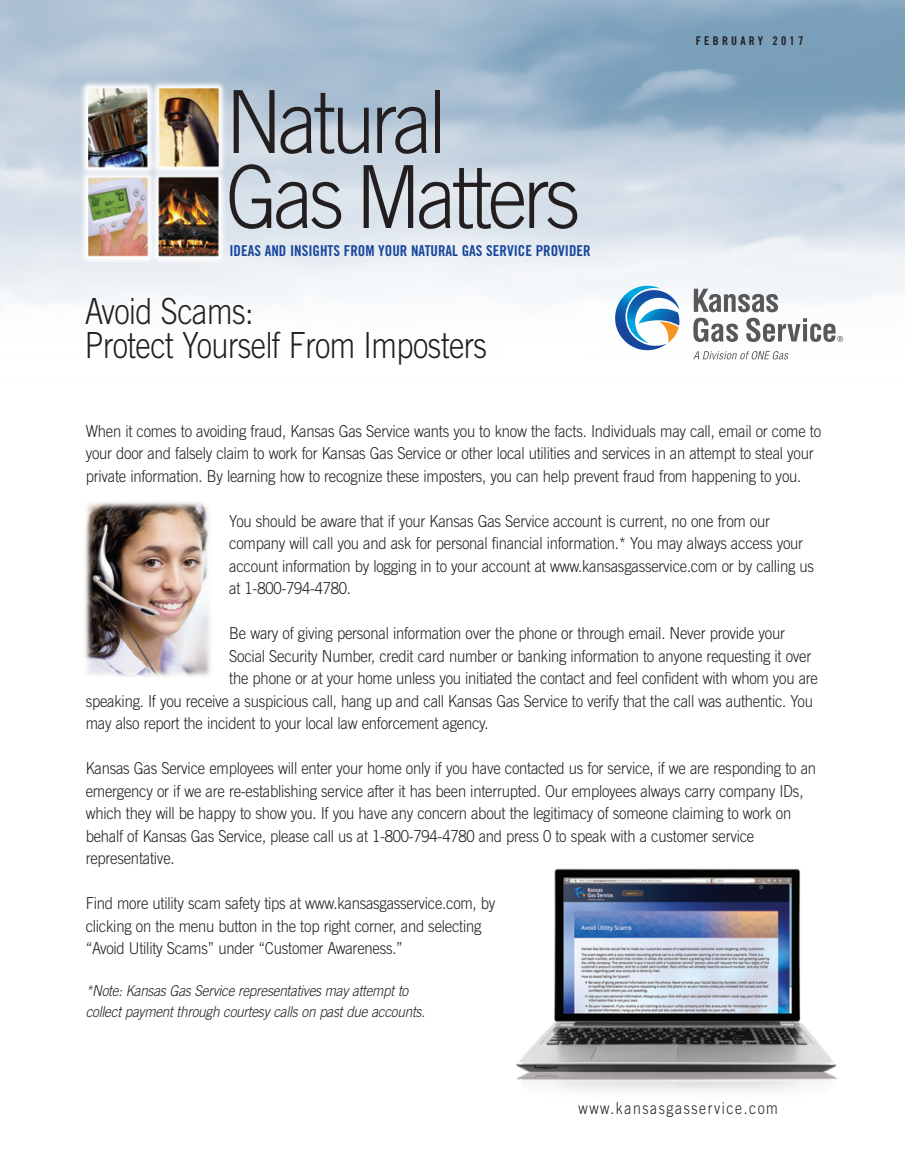
<style>
.page{position:relative;width:905px;height:1175px;background:#fff}
.page>*{position:absolute;margin:0;border:0;box-sizing:border-box;transform-origin:0 0}
.t1{font:300 87px/75px "Trade Gothic";letter-spacing:-.05em;color:#231f20;scale:.9 1}
.t2{font:300 36px/34.5px "Trade Gothic";letter-spacing:-.015em;color:#231f20;scale:.85 1}
.t3{font:300 16.5px/22.5px "Trade Gothic";letter-spacing:-.015em;color:#231f20;scale:.9 1}
.t4{font:300 16.5px "Trade Gothic";letter-spacing:.11em;color:#231f20;scale:.85 1}
.t5{font:italic 300 15px/21px "Trade Gothic";letter-spacing:-.015em;color:#231f20;scale:.9 1}
.t6{font:15px "Trade Gothic Bold Cond Twenty";color:#18469d}
.t7{font:12px "Trade Gothic Bold Cond Twenty";letter-spacing:.265em;color:#231f20}
</style>
<div class="page">
<img style="left:0;top:0;width:904px;height:360px">
<svg style="left:693px;top:318px;width:45px;height:24px"></svg>
<svg style="left:693px;top:289px;width:85px;height:23px"></svg>
<svg style="left:693px;top:351px;width:95px;height:8px"></svg>
<svg style="left:615px;top:286px;width:64px;height:69px"></svg>
<svg style="left:746px;top:318px;width:97px;height:24px"></svg>
<img style="left:85px;top:502px;width:126px;height:175px">
<img style="left:516px;top:868px;width:321px;height:225px">
<h1 class="t1" style="left:226px;top:92px;width:395px">Natural<br>Gas Matters</h1>
<p class="t6" style="left:229px;top:245px;width:363px">IDEAS AND INSIGHTS FROM YOUR NATURAL GAS SERVICE PROVIDER</p>
<h2 class="t2" style="left:85px;top:296px;width:474px">Avoid Scams:<br>Protect Yourself From Imposters</h2>
<p class="t7" style="left:695px;top:37px;width:109px">FEBRUARY 2017</p>
<p class="t3" style="left:86px;top:421px;width:818px">When it comes to avoiding fraud, Kansas Gas Service wants you to know the facts. Individuals may call, email or come to your door and falsely claim to work for Kansas Gas Service or other local utilities and services in an attempt to steal your private information. By learning how to recognize these imposters, you can help prevent fraud from happening to you.</p>
<p class="t3" style="left:229px;top:511px;width:651px">You should be aware that if your Kansas Gas Service account is current, no one from our company will call you and ask for personal financial information.* You may always access your account information by logging in to your account at www.kansasgasservice.com or by calling us at 1-800-794-4780.</p>
<p class="t3" style="left:229px;top:623px;width:619px">Be wary of giving personal information over the phone or through email. Never provide your</p>
<p class="t3" style="left:229px;top:646px;width:648px">Social Security Number, credit card number or banking information to anyone requesting it over</p>
<p class="t3" style="left:229px;top:668px;width:655px">the phone or at your home unless you initiated the contact and feel confident with whom you are</p>
<p class="t3" style="left:86px;top:691px;width:809px">speaking. If you receive a suspicious call, hang up and call Kansas Gas Service to verify that the call was authentic. You</p>
<p class="t3" style="left:86px;top:713px;width:449px">may also report the incident to your local law enforcement agency.</p>
<p class="t3" style="left:86px;top:758px;width:813px">Kansas Gas Service employees will enter your home only if you have contacted us for service, if we are responding to an emergency or if we are re-establishing service after it has been interrupted. Our employees always carry company IDs, which they will be happy to show you. If you have any concern about the legitimacy of someone claiming to work on behalf of Kansas Gas Service, please call us at 1-800-794-4780 and press 0 to speak with a customer service representative.</p>
<p class="t3" style="left:86px;top:893px;width:457px">Find more utility scam safety tips at www.kansasgasservice.com, by clicking on the menu button in the top right corner, and selecting “Avoid Utility Scams” under “Customer Awareness.”</p>
<p class="t5" style="left:86px;top:981px;width:378px">*Note: Kansas Gas Service representatives may attempt to collect payment through courtesy calls on past due accounts.</p>
<p class="t4" style="left:578px;top:1102px;width:236px">www.kansasgasservice.com</p>
</div>
